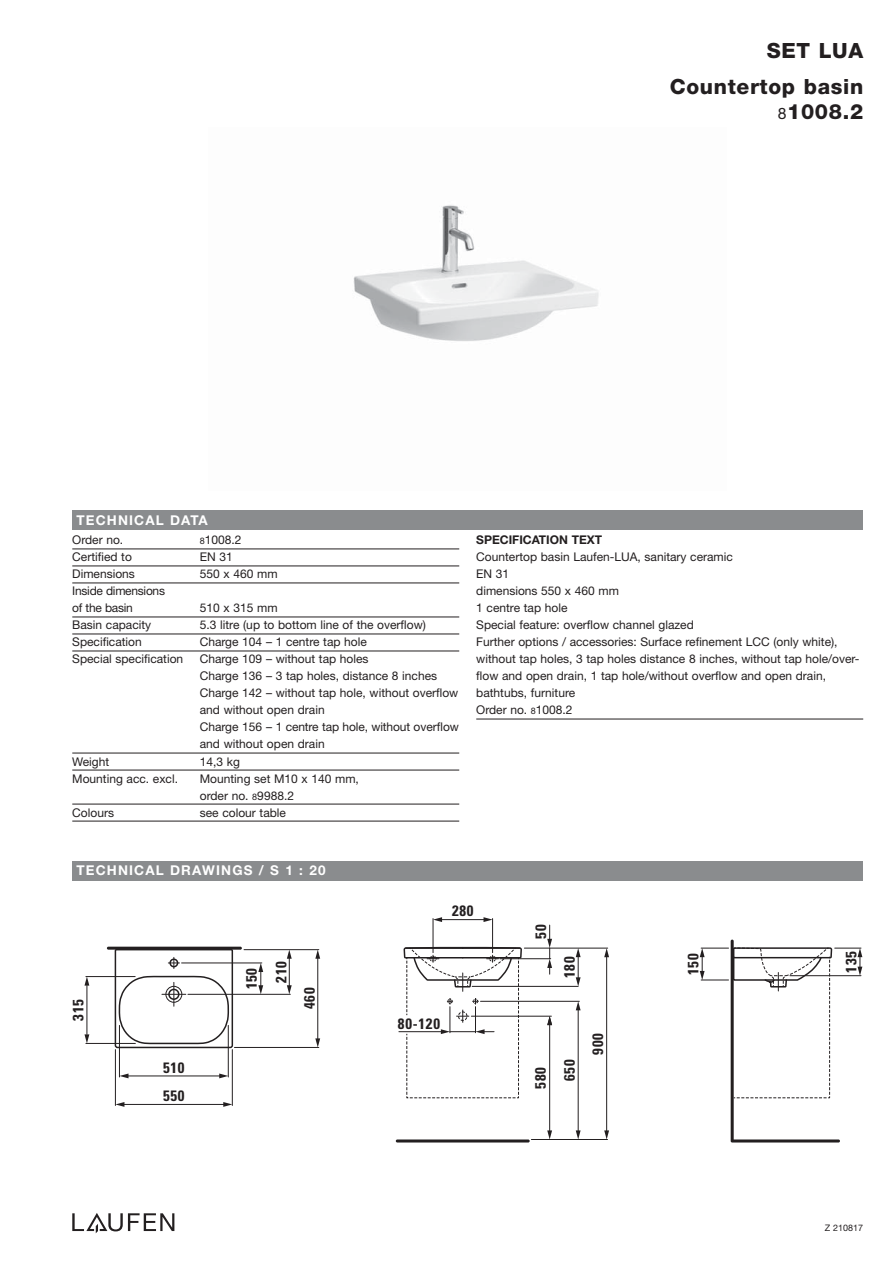
<style>
.page{position:relative;width:893px;height:1263px;background:#fff}
.page>*{position:absolute;margin:0;border:0;box-sizing:border-box;transform-origin:0 0}
.t1{font:800 21px/25.5px "Helvetica Neue";letter-spacing:.03em;color:#231f20;text-align:right}
.t2{font:700 condensed 15px/28.8px "Univers";letter-spacing:.05em;color:#231f20;text-align:center}
.t3{font:700 13.5px "Helvetica Neue";letter-spacing:.085em;color:#fff}
.t4{font:12px/17px "Helvetica Neue";color:#231f20}
.t5{font:12px/17px "Helvetica Neue";letter-spacing:-.02em;color:#231f20}
.t6{font:700 12px "Helvetica Neue";color:#231f20}
.t7{font:9px "Helvetica Neue";color:#231f20}
.s1{font-weight:400;font-size:15.75px}
.s2{font-size:9px}
</style>
<div class="page">
<img style="left:353px;top:205px;width:246px;height:136px">
<hr style="left:107px;top:947px;width:135px;height:3px;background:#231f20;border-radius:2px">
<svg style="left:114px;top:949px;width:120px;height:100px"></svg>
<hr style="left:396px;top:1139px;width:134px;height:3px;background:#231f20;border-radius:2px">
<hr style="left:234px;top:1047px;width:85px;height:1px;background:#231f20">
<svg style="left:315px;top:950px;width:5px;height:9px"></svg>
<svg style="left:315px;top:1038px;width:5px;height:9px"></svg>
<hr style="left:317px;top:958px;width:1px;height:81px;background:#231f20">
<hr style="left:244px;top:949px;width:75px;height:1px;background:#231f20">
<hr style="left:188px;top:994px;width:102px;height:1px;background:#231f20">
<svg style="left:287px;top:950px;width:5px;height:44px"></svg>
<svg style="left:258px;top:963px;width:5px;height:31px"></svg>
<hr style="left:115px;top:1049px;width:1px;height:56px;background:#231f20">
<hr style="left:232px;top:1049px;width:1px;height:56px;background:#231f20">
<svg style="left:115px;top:1102px;width:9px;height:5px"></svg>
<svg style="left:223px;top:1102px;width:9px;height:5px"></svg>
<hr style="left:124px;top:1104px;width:100px;height:1px;background:#231f20">
<hr style="left:119px;top:1025px;width:1px;height:52px;background:#231f20">
<hr style="left:228px;top:1025px;width:1px;height:52px;background:#231f20">
<svg style="left:119px;top:1073px;width:10px;height:5px"></svg>
<svg style="left:219px;top:1073px;width:9px;height:5px"></svg>
<hr style="left:128px;top:1076px;width:92px;height:1px;background:#231f20">
<hr style="left:182px;top:963px;width:80px;height:1px;background:#231f20">
<svg style="left:84px;top:976px;width:5px;height:9px"></svg>
<svg style="left:84px;top:1034px;width:5px;height:9px"></svg>
<hr style="left:87px;top:985px;width:1px;height:49px;background:#231f20">
<hr style="left:86px;top:1043px;width:49px;height:1px;background:#231f20">
<hr style="left:86px;top:976px;width:49px;height:1px;background:#231f20">
<svg style="left:700px;top:939px;width:162px;height:203px"></svg>
<hr style="left:480px;top:1001px;width:99px;height:1px;background:#231f20">
<svg style="left:576px;top:1001px;width:5px;height:9px"></svg>
<hr style="left:578px;top:1010px;width:1px;height:121px;background:#231f20">
<hr style="left:471px;top:1016px;width:80px;height:1px;background:#231f20">
<hr style="left:549px;top:1025px;width:1px;height:106px;background:#231f20">
<hr style="left:531px;top:1139px;width:76px;height:1px;background:#231f20">
<svg style="left:576px;top:1130px;width:5px;height:9px"></svg>
<svg style="left:547px;top:1130px;width:5px;height:9px"></svg>
<svg style="left:547px;top:1016px;width:5px;height:9px"></svg>
<svg style="left:604px;top:1130px;width:5px;height:9px"></svg>
<svg style="left:604px;top:948px;width:5px;height:9px"></svg>
<hr style="left:606px;top:956px;width:1px;height:175px;background:#231f20">
<svg style="left:402px;top:946px;width:121px;height:152px"></svg>
<hr style="left:399px;top:1031px;width:42px;height:1px;background:#231f20">
<hr style="left:472px;top:986px;width:106px;height:1px;background:#231f20">
<svg style="left:576px;top:949px;width:5px;height:37px"></svg>
<hr style="left:524px;top:948px;width:84px;height:1px;background:#231f20">
<svg style="left:547px;top:925px;width:5px;height:49px"></svg>
<hr style="left:500px;top:958px;width:51px;height:1px;background:#231f20">
<hr style="left:433px;top:918px;width:1px;height:35px;background:#231f20">
<hr style="left:492px;top:918px;width:1px;height:35px;background:#231f20">
<svg style="left:433px;top:917px;width:9px;height:5px"></svg>
<svg style="left:483px;top:917px;width:10px;height:5px"></svg>
<hr style="left:441px;top:919px;width:43px;height:1px;background:#231f20">
<svg style="left:72px;top:1213px;width:102px;height:20px"></svg>
<hr style="left:72px;top:549px;width:387px;height:1px;background:#231f20">
<hr style="left:72px;top:566px;width:387px;height:1px;background:#231f20">
<hr style="left:72px;top:583px;width:387px;height:1px;background:#231f20">
<hr style="left:72px;top:617px;width:387px;height:1px;background:#231f20">
<hr style="left:72px;top:634px;width:387px;height:1px;background:#231f20">
<hr style="left:72px;top:651px;width:387px;height:1px;background:#231f20">
<hr style="left:72px;top:753px;width:387px;height:1px;background:#231f20">
<hr style="left:72px;top:770px;width:387px;height:1px;background:#231f20">
<hr style="left:72px;top:804px;width:387px;height:1px;background:#231f20">
<hr style="left:72px;top:821px;width:387px;height:1px;background:#231f20">
<hr style="left:476px;top:719px;width:387px;height:1px;background:#231f20">
<div style="left:72px;top:861px;width:791px;height:19px;background:#8a8c8e"></div>
<div style="left:72px;top:510px;width:791px;height:19px;background:#8a8c8e"></div>
<h1 class="t1" style="left:767px;top:39px;width:98px">SET LUA</h1>
<h1 class="t1" style="left:670px;top:75px;width:195px">Countertop basin<br><span class="s1">8</span>1008.2</h1>
<p class="t3" style="left:77px;top:515px;width:133px">TECHNICAL DATA</p>
<p class="t4" style="left:72px;top:533px;width:53px">Order no.</p>
<p class="t4" style="left:200px;top:533px;width:43px"><span class="s2">8</span>1008.2</p>
<p class="t4" style="left:72px;top:550px;width:61px">Certified to</p>
<p class="t4" style="left:200px;top:550px;width:35px">EN 31</p>
<p class="t4" style="left:72px;top:567px;width:64px">Dimensions</p>
<p class="t4" style="left:200px;top:567px;width:79px">550 x 460 mm</p>
<p class="t5" style="left:72px;top:584px;width:94px">Inside dimensions of the basin</p>
<p class="t4" style="left:200px;top:601px;width:79px">510 x 315 mm</p>
<p class="t4" style="left:72px;top:618px;width:81px">Basin capacity</p>
<p class="t4" style="left:200px;top:618px;width:228px">5.3 litre (up to bottom line of the overflow)</p>
<p class="t4" style="left:72px;top:635px;width:71px">Specification</p>
<p class="t4" style="left:200px;top:635px;width:169px">Charge 104 – 1 centre tap hole</p>
<p class="t4" style="left:72px;top:652px;width:112px">Special specification</p>
<p class="t4" style="left:200px;top:652px;width:261px">Charge 109 – without tap holes<br>Charge 136 – 3 tap holes, distance 8 inches Charge 142 – without tap hole, without overflow and without open drain<br>Charge 156 – 1 centre tap hole, without overflow and without open drain</p>
<p class="t4" style="left:72px;top:754px;width:38px">Weight</p>
<p class="t4" style="left:200px;top:754px;width:42px">14,3 kg</p>
<p class="t4" style="left:72px;top:771px;width:107px">Mounting acc. excl.</p>
<p class="t4" style="left:200px;top:771px;width:161px">Mounting set M10 x 140 mm, order no. <span class="s2">8</span>9988.2</p>
<p class="t4" style="left:72px;top:805px;width:43px">Colours</p>
<p class="t4" style="left:200px;top:805px;width:88px">see colour table</p>
<p class="t6" style="left:476px;top:536px;width:127px">SPECIFICATION TEXT</p>
<p class="t4" style="left:476px;top:550px;width:385px">Countertop basin Laufen-LUA, sanitary ceramic<br>EN 31<br>dimensions 550 x 460 mm<br>1 centre tap hole<br>Special feature: overflow channel glazed<br>Further options / accessories: Surface refinement LCC (only white), without tap holes, 3 tap holes distance 8 inches, without tap hole/over&shy;flow and open drain, 1 tap hole/without overflow and open drain, bathtubs, furniture<br>Order no. <span class="s2">8</span>1008.2</p>
<p class="t3" style="left:77px;top:866px;width:250px">TECHNICAL DRAWINGS / S 1 : 20</p>
<p class="t2" style="left:65px;top:1021px;width:23px;rotate:-90deg">315</p>
<p class="t2" style="left:163px;top:1054px;width:23px">510</p>
<p class="t2" style="left:163px;top:1083px;width:23px">550</p>
<p class="t2" style="left:239px;top:989px;width:23px;rotate:-90deg">150</p>
<p class="t2" style="left:268px;top:983px;width:23px;rotate:-90deg">210</p>
<p class="t2" style="left:297px;top:1009px;width:23px;rotate:-90deg">460</p>
<p class="t2" style="left:452px;top:898px;width:23px">280</p>
<p class="t2" style="left:398px;top:1010px;width:44px">80-120</p>
<p class="t2" style="left:528px;top:939px;width:16px;rotate:-90deg">50</p>
<p class="t2" style="left:556px;top:978px;width:23px;rotate:-90deg">180</p>
<p class="t2" style="left:528px;top:1088px;width:30px;rotate:-90deg">580<br>650</p>
<p class="t2" style="left:585px;top:1054px;width:23px;rotate:-90deg">900</p>
<p class="t2" style="left:680px;top:975px;width:23px;rotate:-90deg">150</p>
<p class="t2" style="left:838px;top:973px;width:23px;rotate:-90deg">135</p>
<p class="t7" style="left:825px;top:1224px;width:40px">Z 210817</p>
</div>
